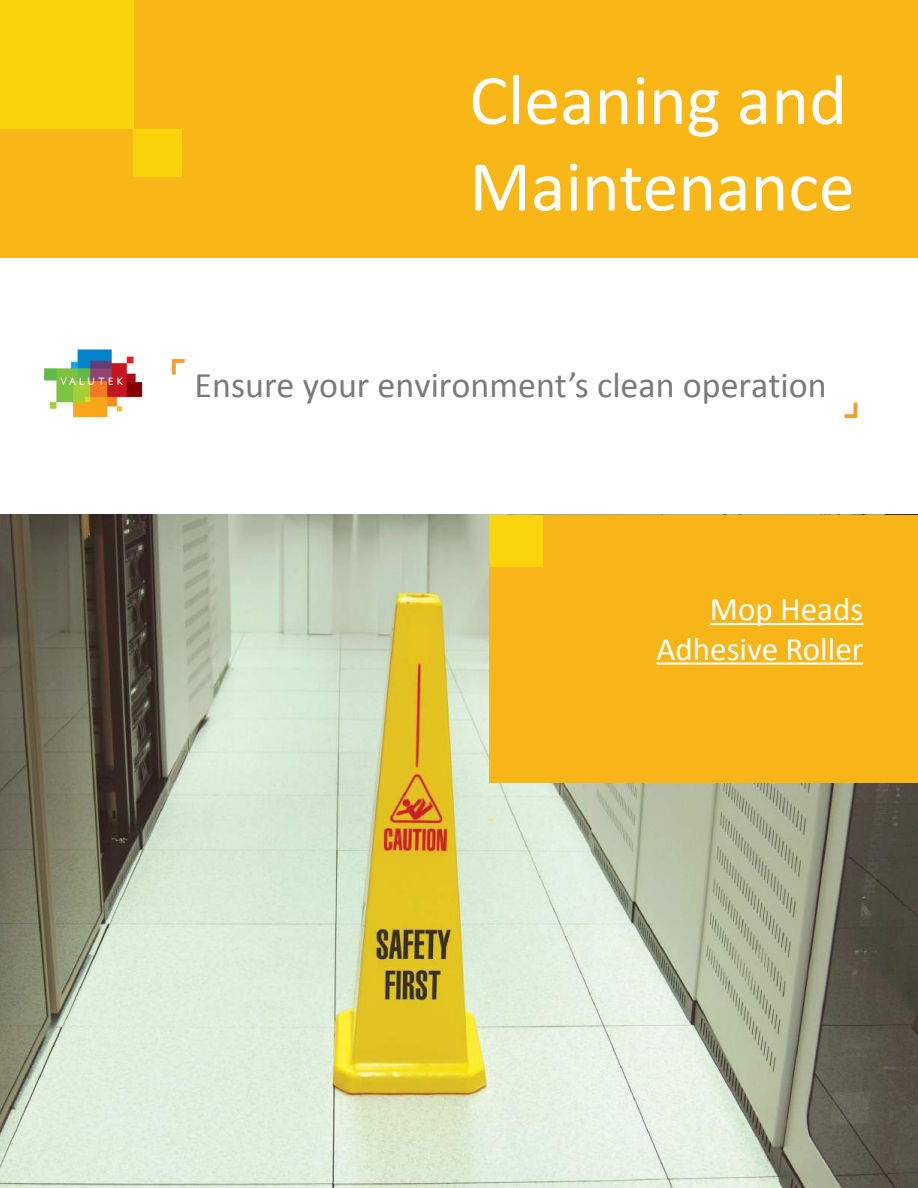
<style>
.page{position:relative;width:918px;height:1188px;background:#fff}
.page>*{position:absolute;margin:0;border:0;box-sizing:border-box;transform-origin:0 0}
.t1{font:72px/86.4px "Calibri";color:#fff}
.t2{font:36px "Calibri";color:#7a7a7c}
.t3{font:33px/39.6px "Calibri";color:#fff;text-align:right}
</style>
<div class="page">
<img style="left:0;top:515px;width:918px;height:673px">
<div style="left:0;top:0;width:918px;height:258px;background:#f9b617"></div>
<div style="left:133px;top:129px;width:49px;height:48px;background:#fbd30b"></div>
<div style="left:0;top:0;width:133px;height:129px;background:#fbd30b"></div>
<div style="left:489px;top:515px;width:429px;height:268px;background:#f8b518"></div>
<hr style="left:710px;top:623px;width:153px;height:2px;background:#fff">
<hr style="left:656px;top:663px;width:207px;height:2px;background:#fff">
<div style="left:489px;top:515px;width:54px;height:52px;background:#fbd50b"></div>
<svg style="left:172px;top:359px;width:13px;height:16px"></svg>
<svg style="left:844px;top:402px;width:14px;height:16px"></svg>
<img style="left:44px;top:349px;width:99px;height:69px">
<h1 class="t1" style="left:469px;top:56px;width:387px">Cleaning and<br>Maintenance</h1>
<p class="t2" style="left:195px;top:363px;width:633px">Ensure your environment’s clean operation</p>
<p class="t3" style="left:656px;top:589px;width:208px">Mop Heads<br>Adhesive Roller</p>
</div>
